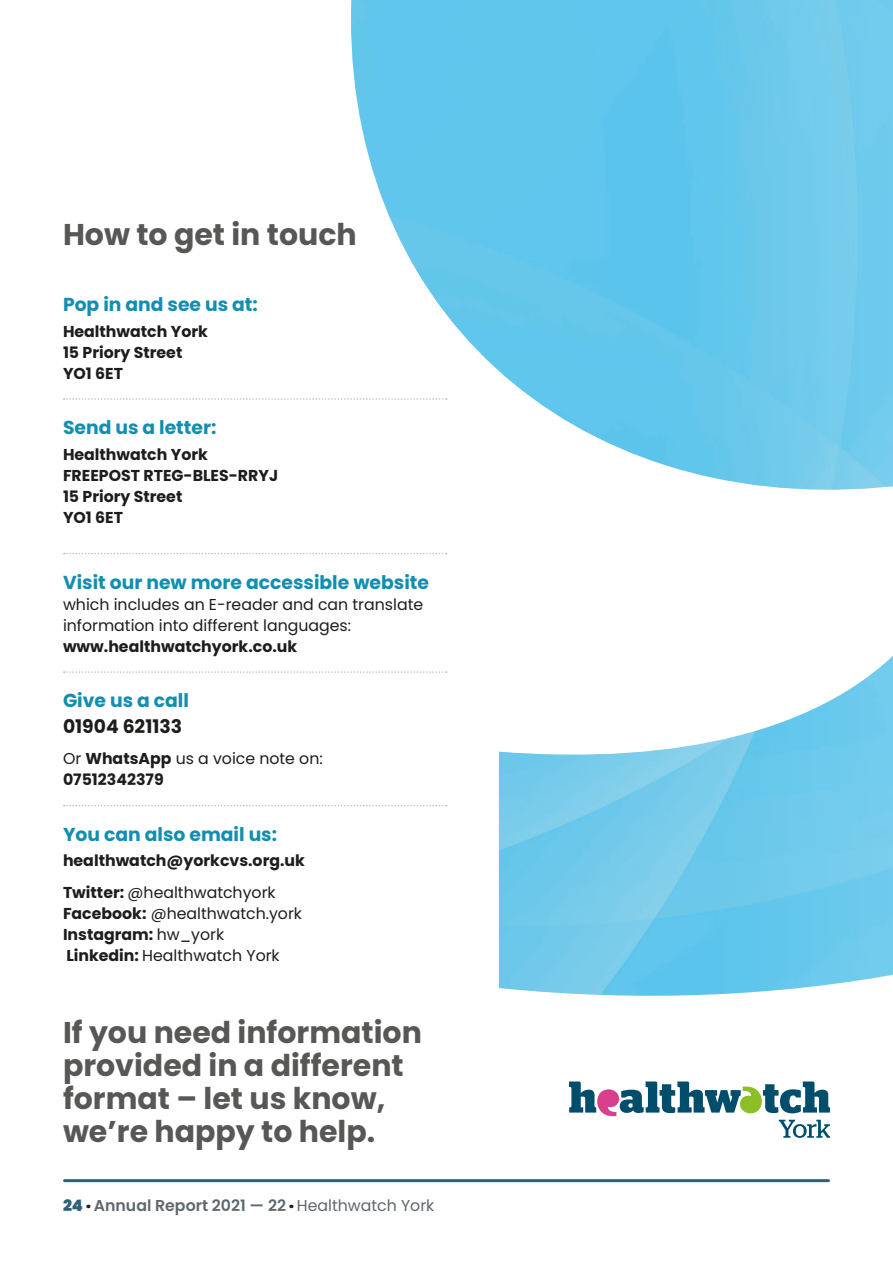
<style>
.page{position:relative;width:893px;height:1263px;background:#fff}
.page>*{position:absolute;margin:0;border:0;box-sizing:border-box;transform-origin:0 0}
.t1{font:700 30px/33px "Poppins";color:#575756}
.t2{font:700 18.75px "Poppins";color:#118eb0}
.t3{font:700 18.75px "Poppins";color:#1d1d1b}
.t4{font:700 15.75px/21px "Poppins";color:#1d1d1b}
.t5{font:15.75px/21px "Poppins";color:#1d1d1b}
.t6{font:600 15.75px "Poppins";color:#5d686e}
.s1{font-weight:400}
.s2{font-weight:700}
.s3{font-weight:900;color:#316179}
.s4{font-weight:900;color:#1d1d1b}
</style>
<div class="page">
<img style="left:351px;top:0;width:542px;height:996px">
<svg style="left:64px;top:398px;width:383px;height:2px"></svg>
<svg style="left:64px;top:553px;width:383px;height:1px"></svg>
<svg style="left:64px;top:671px;width:383px;height:2px"></svg>
<svg style="left:64px;top:805px;width:383px;height:1px"></svg>
<svg style="left:569px;top:1081px;width:261px;height:57px"></svg>
<hr style="left:64px;top:1179px;width:764px;height:3px;background:#316179">
<h1 class="t1" style="left:63px;top:218px;width:295px">How to get in touch</h1>
<p class="t2" style="left:63px;top:294px;width:196px">Pop in and see us at:</p>
<p class="t4" style="left:63px;top:321px;width:146px">Healthwatch York<br>15 Priory Street<br>YO1 6ET</p>
<p class="t2" style="left:63px;top:417px;width:155px">Send us a letter:</p>
<p class="t4" style="left:63px;top:444px;width:217px">Healthwatch York<br>FREEPOST RTEG-BLES-RRYJ<br>15 Priory Street<br>YO1 6ET</p>
<p class="t2" style="left:63px;top:571px;width:368px">Visit our new more accessible website</p>
<p class="t5" style="left:63px;top:594px;width:362px">which includes an E-reader and can translate information into different languages:</p>
<p class="t4" style="left:63px;top:636px;width:236px">www.healthwatchyork.co.uk</p>
<p class="t2" style="left:63px;top:690px;width:127px">Give us a call</p>
<p class="t3" style="left:63px;top:715px;width:121px">01904 621133</p>
<p class="t4" style="left:63px;top:748px;width:261px"><span class="s1">Or</span> WhatsApp <span class="s1">us a voice note on:<br></span>07512342379</p>
<p class="t2" style="left:63px;top:823px;width:216px">You can also email us:</p>
<p class="t4" style="left:63px;top:845px;width:243px;line-height:31.5px">healthwatch@yorkcvs.org.uk<br>Twitter: <span class="s1">@healthwatchyork</span></p>
<p class="t5" style="left:63px;top:903px;width:241px"><span class="s2">Facebook:</span> @healthwatch.york<br><span class="s2">Instagram:</span> hw_york<br><span class="s2">Linkedin:</span> Healthwatch York</p>
<h1 class="t1" style="left:63px;top:1016px;width:360px">If you need information provided in a different format – let us know, we’re happy to help.</h1>
<p class="t6" style="left:63px;top:1197px;width:373px"><span class="s3">24</span> <span class="s4">·</span> Annual Report 2021 — 22 <span class="s4">·</span> <span class="s1">Healthwatch York</span></p>
</div>
